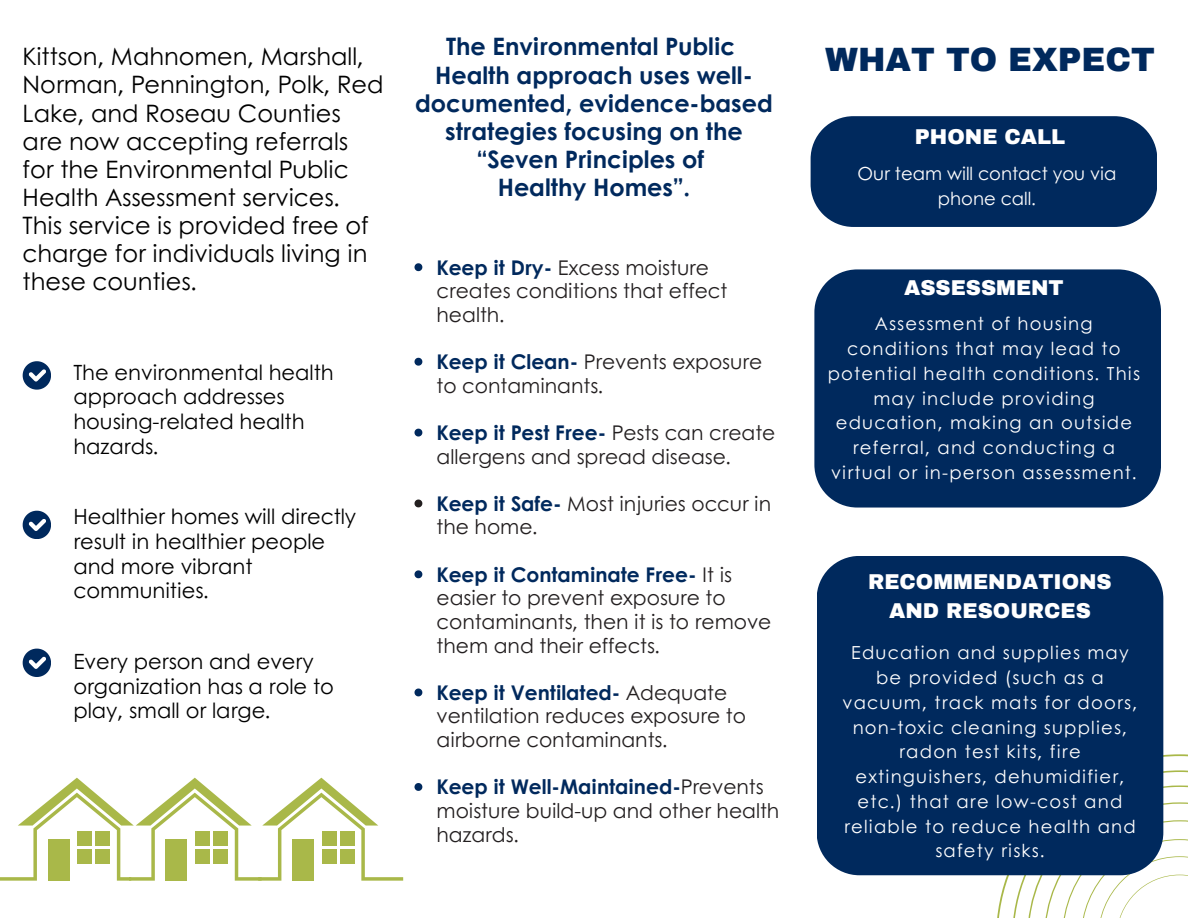
<style>
.page{position:relative;width:1188px;height:918px;background:#fff}
.page>*{position:absolute;margin:0;border:0;box-sizing:border-box;transform-origin:0 0}
.t1{font:900 33px "Archivo";color:#00295d}
.t2{font:24px/28.2px "Century Gothic";color:#000}
.t3{font:700 24px/28.2px "Century Gothic";color:#00295d;text-align:center}
.t4{font:21px/24.8px "Century Gothic";color:#000}
.t5{font:900 21px/29.2px "Archivo";color:#fff;text-align:center}
.t6{font:20.25px/23.7px "Century Gothic";color:#231f20}
.t7{font:18px/24.8px "Century Gothic";letter-spacing:.065em;color:#fff;text-align:center}
.t8{font:18px/24.8px "Century Gothic";color:#fff;text-align:center}
.s1{font-weight:700;color:#00295d}
</style>
<div class="page">
<div style="left:814px;top:269px;width:347px;height:239px;background:#00295d"></div>
<svg style="left:996px;top:754px;width:192px;height:164px"></svg>
<div style="left:817px;top:556px;width:346px;height:319px;background:#00295d"></div>
<div style="left:811px;top:116px;width:346px;height:111px;background:#00295d"></div>
<svg style="left:415px;top:263px;width:7px;height:8px"></svg>
<svg style="left:415px;top:358px;width:7px;height:8px"></svg>
<svg style="left:415px;top:429px;width:7px;height:8px"></svg>
<svg style="left:415px;top:500px;width:7px;height:7px"></svg>
<svg style="left:415px;top:570px;width:7px;height:8px"></svg>
<svg style="left:415px;top:689px;width:7px;height:7px"></svg>
<svg style="left:415px;top:783px;width:7px;height:8px"></svg>
<svg style="left:0;top:778px;width:403px;height:103px"></svg>
<div style="left:166px;top:839px;width:21px;height:42px;background:#a9b849"></div>
<div style="left:196px;top:831px;width:14px;height:14px;background:#a9b849"></div>
<div style="left:213px;top:831px;width:15px;height:14px;background:#a9b849"></div>
<div style="left:196px;top:849px;width:14px;height:15px;background:#a9b849"></div>
<div style="left:213px;top:849px;width:15px;height:15px;background:#a9b849"></div>
<svg style="left:23px;top:361px;width:28px;height:28px"></svg>
<svg style="left:23px;top:511px;width:28px;height:28px"></svg>
<svg style="left:23px;top:649px;width:28px;height:28px"></svg>
<p class="t2" style="left:23px;top:42px;width:362px">Kittson, Mahnomen, Marshall,<br>Norman, Pennington, Polk, Red<br>Lake, and Roseau Counties are now accepting referrals for the Environmental Public<br>Health Assessment services.<br>This service is provided free of charge for individuals living in these counties.</p>
<p class="t4" style="left:73px;top:359px;width:262px">The environmental health approach addresses housing-related health hazards.</p>
<p class="t4" style="left:73px;top:504px;width:284px">Healthier homes will directly result in healthier people and more vibrant communities.</p>
<p class="t4" style="left:73px;top:648px;width:262px">Every person and every organization has a role to play, small or large.</p>
<p class="t3" style="left:415px;top:32px;width:359px">The Environmental Public<br>Health approach uses well&shy;documented, evidence-based strategies focusing on the “Seven Principles of<br>Healthy Homes”.</p>
<p class="t6" style="left:437px;top:255px;width:292px"><span class="s1">Keep it Dry-</span> Excess moisture creates conditions that effect health.</p>
<p class="t6" style="left:437px;top:349px;width:327px"><span class="s1">Keep it Clean-</span> Prevents exposure to contaminants.</p>
<p class="t6" style="left:437px;top:420px;width:340px"><span class="s1">Keep it Pest Free-</span> Pests can create allergens and spread disease.</p>
<p class="t6" style="left:437px;top:491px;width:336px"><span class="s1">Keep it Safe-</span> Most injuries occur in the home.</p>
<p class="t6" style="left:437px;top:562px;width:336px"><span class="s1">Keep it Contaminate Free-</span> It is easier to prevent exposure to contaminants, then it is to remove them and their effects.</p>
<p class="t6" style="left:437px;top:680px;width:311px"><span class="s1">Keep it Ventilated-</span> Adequate ventilation reduces exposure to airborne contaminants.</p>
<p class="t6" style="left:437px;top:775px;width:344px"><span class="s1">Keep it Well-Maintained-</span>Prevents moisture build-up and other health hazards.</p>
<h1 class="t1" style="left:825px;top:39px;width:331px">WHAT TO EXPECT</h1>
<p class="t5" style="left:915px;top:122px;width:152px">PHONE CALL</p>
<p class="t8" style="left:858px;top:161px;width:260px">Our team will contact you via phone call.</p>
<p class="t5" style="left:904px;top:273px;width:161px">ASSESSMENT</p>
<p class="t7" style="left:828px;top:311px;width:314px">Assessment of housing conditions that may lead to potential health conditions. This may include providing education, making an outside referral, and conducting a virtual or in-person assessment.</p>
<p class="t5" style="left:868px;top:567px;width:245px">RECOMMENDATIONS<br>AND RESOURCES</p>
<p class="t7" style="left:843px;top:640px;width:296px">Education and supplies may be provided (such as a vacuum, track mats for doors, non-toxic cleaning supplies, radon test kits, fire extinguishers, dehumidifier, etc.) that are low-cost and reliable to reduce health and safety risks.</p>
</div>
